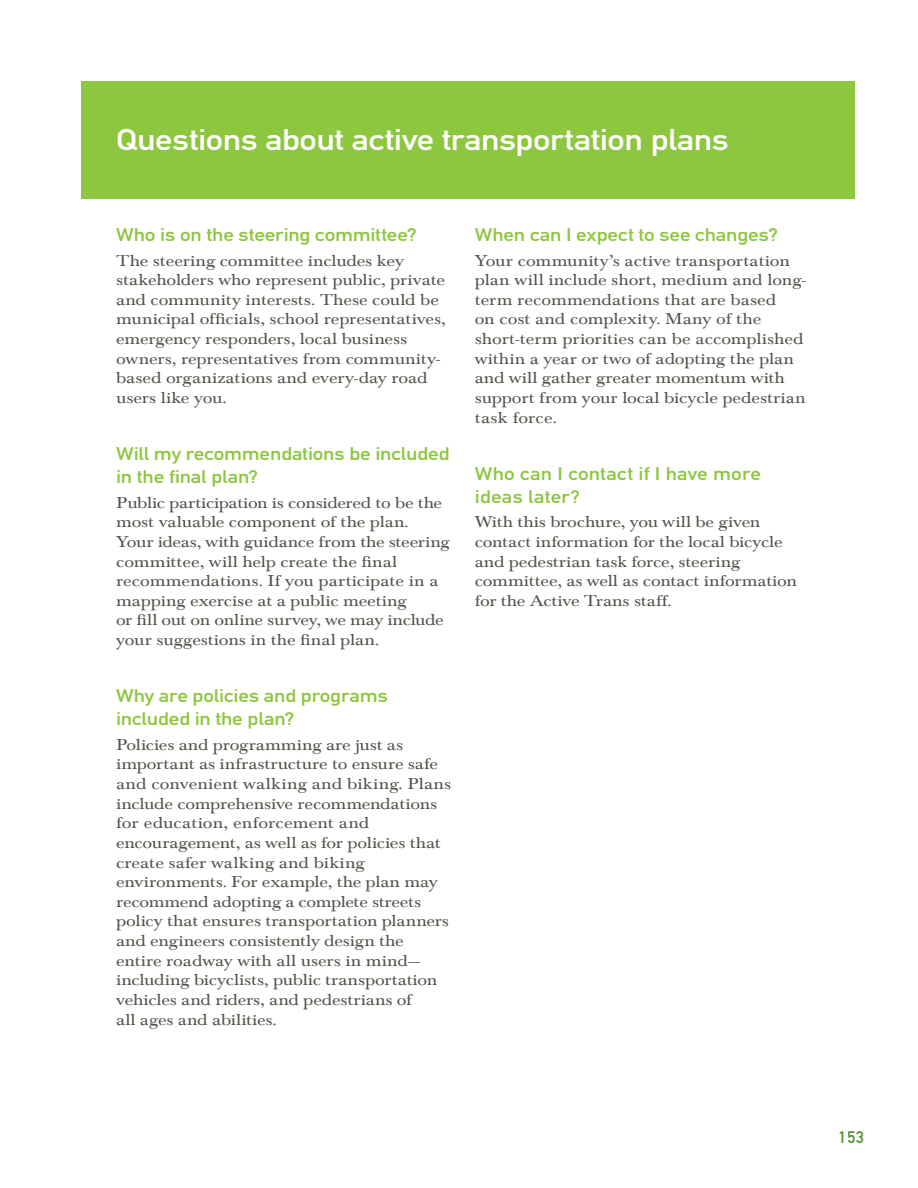
<style>
.page{position:relative;width:918px;height:1188px;background:#fff}
.page>*{position:absolute;margin:0;border:0;box-sizing:border-box;transform-origin:0 0}
.t1{font:29.4px "DIN Mittelschrift Std";letter-spacing:-.015em;color:#fff;scale:1.18 1}
.t2{font:18px/23px "DIN Mittelschrift Std";letter-spacing:-.01em;color:#8dc63f;scale:1.18 1}
.t3{font:16.5px "DIN Mittelschrift Std";color:#508f31}
.t4{font:16.35px/19.6px "Baskerville Com";letter-spacing:-.005em;color:#54534a;scale:1.18 1}
</style>
<div class="page">
<div style="left:81px;top:81px;width:774px;height:118px;background:#8dc63f"></div>
<h1 class="t1" style="left:116px;top:123px;width:521px">Questions about active transportation plans</h1>
<p class="t2" style="left:116px;top:223px;width:256px">Who is on the steering committee?</p>
<p class="t4" style="left:116px;top:251px;width:281px">The steering committee includes key stakeholders who represent public, private and community interests. These could be municipal officials, school representatives, emergency responders, local business owners, representatives from community&shy;based organizations and every-day road users like you.</p>
<p class="t2" style="left:116px;top:443px;width:284px">Will my recommendations be included in the final plan?</p>
<p class="t4" style="left:116px;top:493px;width:284px">Public participation is considered to be the most valuable component of the plan.<br>Your ideas, with guidance from the steering committee, will help create the final recommendations. If you participate in a mapping exercise at a public meeting<br>or fill out on online survey, we may include your suggestions in the final plan.</p>
<p class="t2" style="left:116px;top:685px;width:232px">Why are policies and programs included in the plan?</p>
<p class="t4" style="left:116px;top:735px;width:286px">Policies and programming are just as important as infrastructure to ensure safe and convenient walking and biking. Plans include comprehensive recommendations for education, enforcement and encouragement, as well as for policies that create safer walking and biking environments. For example, the plan may recommend adopting a complete streets policy that ensures transportation planners and engineers consistently design the entire roadway with all users in mind— including bicyclists, public transportation vehicles and riders, and pedestrians of<br>all ages and abilities.</p>
<p class="t2" style="left:475px;top:223px;width:259px">When can I expect to see changes?</p>
<p class="t4" style="left:475px;top:251px;width:282px">Your community’s active transportation plan will include short, medium and long&shy;term recommendations that are based<br>on cost and complexity. Many of the short-term priorities can be accomplished within a year or two of adopting the plan and will gather greater momentum with support from your local bicycle pedestrian task force.</p>
<p class="t2" style="left:475px;top:462px;width:244px">Who can I contact if I have more ideas later?</p>
<p class="t4" style="left:475px;top:512px;width:275px">With this brochure, you will be given contact information for the local bicycle and pedestrian task force, steering committee, as well as contact information for the Active Trans staff.</p>
<p class="t3" style="left:839px;top:1127px;width:27px">153</p>
</div>
